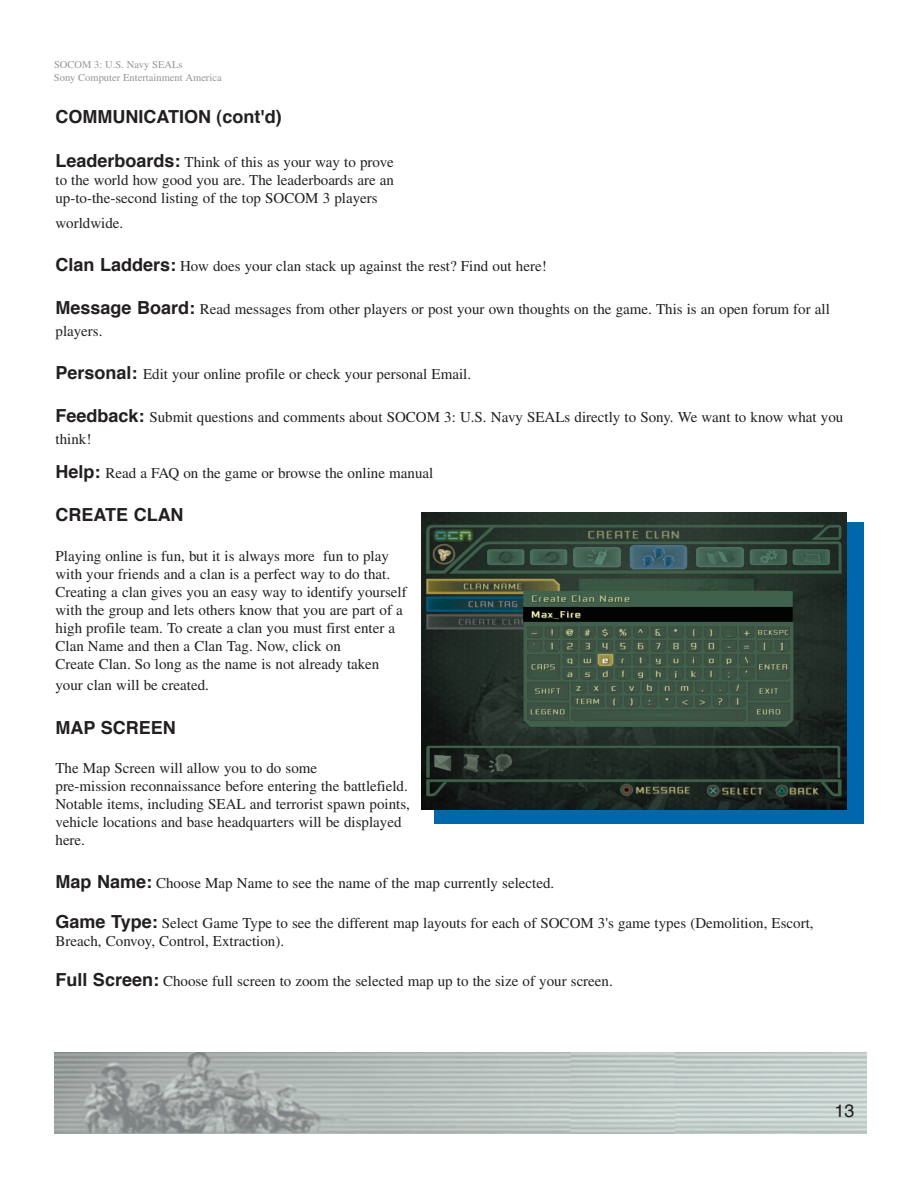
<style>
.page{position:relative;width:918px;height:1188px;background:#fff}
.page>*{position:absolute;margin:0;border:0;box-sizing:border-box;transform-origin:0 0}
.t1{font:700 18px "Helvetica";color:#231f20}
.t2{font:18px "Helvetica";color:#231f20}
.t3{font:15px/18px "Times";color:#231f20}
.t4{font:10.5px/12.6px "Times";color:#939598}
.s1{font-family:"Helvetica";font-weight:700;font-size:18px}
</style>
<div class="page">
<div style="left:434px;top:522px;width:430px;height:301px;background:#0167ad"></div>
<img style="left:422px;top:512px;width:425px;height:298px">
<img style="left:54px;top:1052px;width:813px;height:82px">
<p class="t4" style="left:54px;top:58px;width:169px">SOCOM 3: U.S. Navy SEALs<br>Sony Computer Entertainment America</p>
<p class="t1" style="left:56px;top:105px;width:228px">COMMUNICATION (cont'd)</p>
<p class="t3" style="left:55px;top:152px;width:340px;text-align:justify"><span class="s1">Leaderboards:</span> Think of this as your way to prove to the world how good you are. The leaderboards are an up-to-the-second listing of the top SOCOM 3 players</p>
<p class="t3" style="left:55px;top:214px;width:69px">worldwide.</p>
<p class="t3" style="left:56px;top:257px;width:493px"><span class="s1">Clan Ladders:</span> How does your clan stack up against the rest? Find out here!</p>
<p class="t3" style="left:56px;top:298px;width:776px;line-height:21.6px"><span class="s1">Message Board:</span> Read messages from other players or post your own thoughts on the game. This is an open forum for all players.</p>
<p class="t3" style="left:56px;top:365px;width:417px"><span class="s1">Personal:</span> Edit your online profile or check your personal Email.</p>
<p class="t3" style="left:56px;top:406px;width:789px;line-height:21.6px"><span class="s1">Feedback:</span> Submit questions and comments about SOCOM 3: U.S. Navy SEALs directly to Sony. We want to know what you think!</p>
<p class="t3" style="left:56px;top:464px;width:379px"><span class="s1">Help:</span> Read a FAQ on the game or browse the online manual</p>
<p class="t1" style="left:56px;top:503px;width:130px">CREATE CLAN</p>
<p class="t3" style="left:55px;top:547px;width:353px">Playing online is fun, but it is always more fun to play with your friends and a clan is a perfect way to do that.<br>Creating a clan gives you an easy way to identify yourself with the group and lets others know that you are part of a high profile team. To create a clan you must first enter a Clan Name and then a Clan Tag. Now, click on<br>Create Clan. So long as the name is not already taken</p>
<p class="t3" style="left:55px;top:676px;width:155px">your clan will be created.</p>
<p class="t1" style="left:56px;top:715px;width:122px">MAP SCREEN</p>
<p class="t3" style="left:56px;top:759px;width:356px">The Map Screen will allow you to do some<br>pre-mission reconnaissance before entering the battlefield.<br>Notable items, including SEAL and terrorist spawn points, vehicle locations and base headquarters will be displayed here.</p>
<p class="t3" style="left:56px;top:874px;width:500px"><span class="s1">Map Name:</span> Choose Map Name to see the name of the map currently selected.</p>
<p class="t3" style="left:56px;top:914px;width:760px"><span class="s1">Game Type:</span> Select Game Type to see the different map layouts for each of SOCOM 3's game types (Demolition, Escort,<br>Breach, Convoy, Control, Extraction).</p>
<p class="t3" style="left:56px;top:971px;width:559px"><span class="s1">Full Screen:</span> Choose full screen to zoom the selected map up to the size of your screen.</p>
<p class="t2" style="left:834px;top:1099px;width:22px">13</p>
</div>
